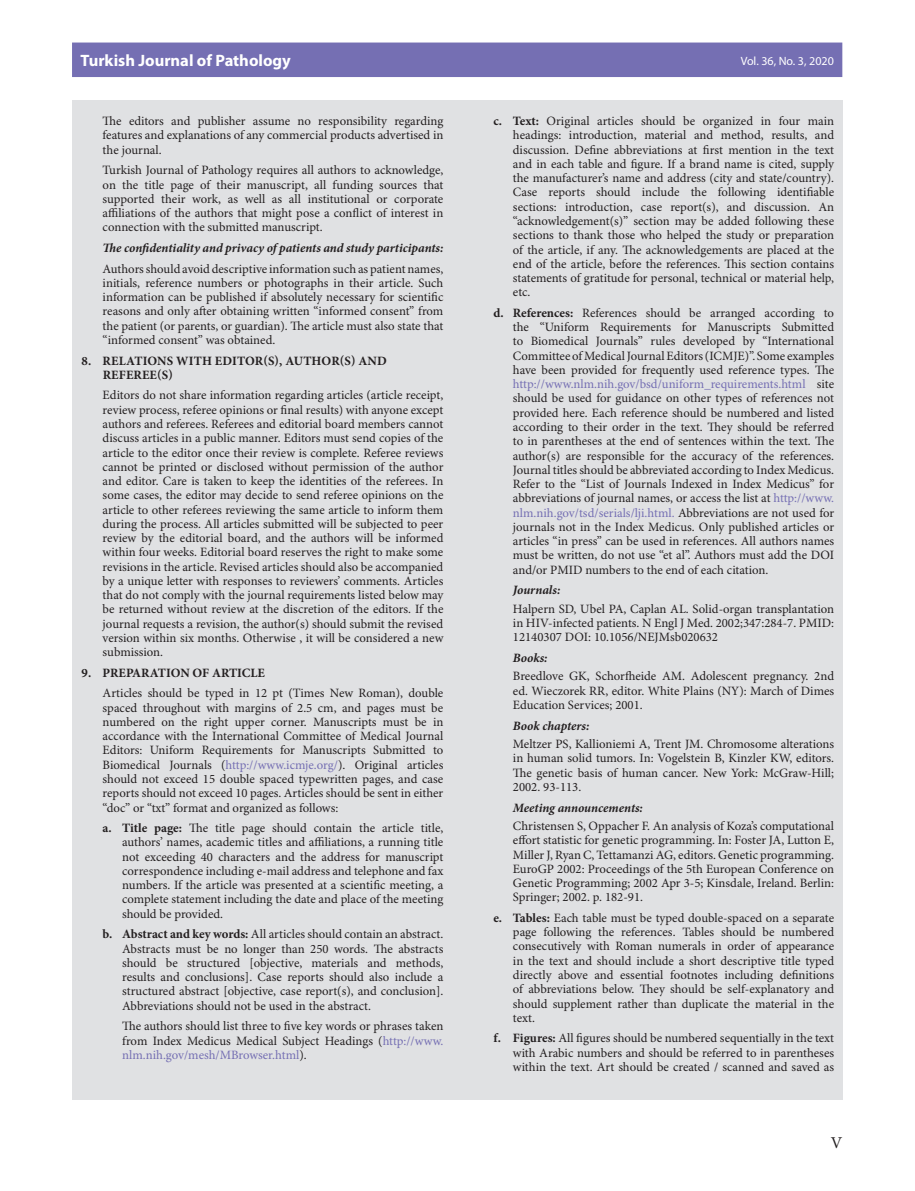
<style>
.page{position:relative;width:915px;height:1191px;background:#fff}
.page>*{position:absolute;margin:0;border:0;box-sizing:border-box;transform-origin:0 0}
.t1{font:700 16.5px "Myriad Pro";color:#fff}
.t2{font:16.5px "Minion Pro";color:#231f20}
.t3{font:12.75px/14.2px "Minion Pro";color:#231f20;text-align:justify}
.t4{font:italic 700 12.75px "Minion Pro";letter-spacing:-.005em;color:#231f20}
.t5{font:700 12.75px/14.2px "Minion Pro";color:#231f20}
.t6{font:12px "Myriad Pro";color:#fff}
.s1{color:#756fb3}
.s2{font-weight:700}
</style>
<div class="page">
<div style="left:72px;top:100px;width:770px;height:999px;background:#e0e1e3"></div>
<div style="left:72px;top:43px;width:770px;height:34px;background:#756fb3"></div>
<p class="t1" style="left:80px;top:50px;width:212px">Turkish Journal of Pathology</p>
<p class="t3" style="left:103px;top:114px;width:342px">The editors and publisher assume no responsibility regarding features and explanations of any commercial products advertised in the journal.</p>
<p class="t3" style="left:103px;top:164px;width:342px">Turkish Journal of Pathology requires all authors to acknowledge, on the title page of their manuscript, all funding sources that supported their work, as well as all institutional or corporate affiliations of the authors that might pose a conflict of interest in connection with the submitted manuscript.</p>
<p class="t4" style="left:103px;top:239px;width:342px">The confidentiality and privacy of patients and study participants:</p>
<p class="t3" style="left:103px;top:262px;width:342px">Authors should avoid descriptive information such as patient names, initials, reference numbers or photographs in their article. Such information can be published if absolutely necessary for scientific reasons and only after obtaining written “informed consent” from the patient (or parents, or guardian). The article must also state that “informed consent” was obtained.</p>
<p class="t5" style="left:103px;top:353px;width:285px;text-indent:-21px">8. RELATIONS WITH EDITOR(S), AUTHOR(S) AND<br>REFEREE(S)</p>
<p class="t3" style="left:103px;top:389px;width:342px">Editors do not share information regarding articles (article receipt, review process, referee opinions or final results) with anyone except authors and referees. Referees and editorial board members cannot discuss articles in a public manner. Editors must send copies of the article to the editor once their review is complete. Referee reviews cannot be printed or disclosed without permission of the author and editor. Care is taken to keep the identities of the referees. In some cases, the editor may decide to send referee opinions on the article to other referees reviewing the same article to inform them during the process. All articles submitted will be subjected to peer review by the editorial board, and the authors will be informed within four weeks. Editorial board reserves the right to make some revisions in the article. Revised articles should also be accompanied by a unique letter with responses to reviewers’ comments. Articles that do not comply with the journal requirements listed below may be returned without review at the discretion of the editors. If the journal requests a revision, the author(s) should submit the revised version within six months. Otherwise , it will be considered a new submission.</p>
<p class="t5" style="left:82px;top:665px;width:185px">9. PREPARATION OF ARTICLE</p>
<p class="t3" style="left:103px;top:687px;width:342px">Articles should be typed in 12 pt (Times New Roman), double spaced throughout with margins of 2.5 cm, and pages must be numbered on the right upper corner. Manuscripts must be in accordance with the International Committee of Medical Journal Editors: Uniform Requirements for Manuscripts Submitted to Biomedical Journals (<span class="s1">http://www.icmje.org/</span>). Original articles should not exceed 15 double spaced typewritten pages, and case reports should not exceed 10 pages. Articles should be sent in either “doc” or “txt” format and organized as follows:</p>
<p class="t3" style="left:122px;top:821px;width:322px;text-indent:-19px"><span class="s2">a. Title page:</span> The title page should contain the article title, authors’ names, academic titles and affiliations, a running title not exceeding 40 characters and the address for manuscript correspondence including e-mail address and telephone and fax numbers. If the article was presented at a scientific meeting, a complete statement including the date and place of the meeting should be provided.</p>
<p class="t3" style="left:122px;top:927px;width:322px;text-indent:-19px"><span class="s2">b. Abstract and key words:</span> All articles should contain an abstract.<br>Abstracts must be no longer than 250 words. The abstracts should be structured [objective, materials and methods, results and conclusions]. Case reports should also include a structured abstract [objective, case report(s), and conclusion].<br>Abbreviations should not be used in the abstract.</p>
<p class="t3" style="left:122px;top:1019px;width:322px">The authors should list three to five key words or phrases taken from Index Medicus Medical Subject Headings (<span class="s1">http://www. nlm.nih.gov/mesh/MBrowser.html</span>).</p>
<p class="t6" style="left:740px;top:54px;width:94px">Vol. 36, No. 3, 2020</p>
<p class="t3" style="left:512px;top:114px;width:322px;text-indent:-19px"><span class="s2">c. Text:</span> Original articles should be organized in four main headings: introduction, material and method, results, and discussion. Define abbreviations at first mention in the text and in each table and figure. If a brand name is cited, supply the manufacturer’s name and address (city and state/country).<br>Case reports should include the following identifiable sections: introduction, case report(s), and discussion. An “acknowledgement(s)” section may be added following these sections to thank those who helped the study or preparation of the article, if any. The acknowledgements are placed at the end of the article, before the references. This section contains statements of gratitude for personal, technical or material help, etc.</p>
<p class="t3" style="left:512px;top:306px;width:322px;text-indent:-19px"><span class="s2">d. References:</span> References should be arranged according to the “Uniform Requirements for Manuscripts Submitted to Biomedical Journals” rules developed by “International Committee of Medical Journal Editors (ICMJE)”. Some examples have been provided for frequently used reference types. The <span class="s1">http://www.nlm.nih.gov/bsd/uniform_requirements.html</span> site should be used for guidance on other types of references not provided here. Each reference should be numbered and listed according to their order in the text. They should be referred to in parentheses at the end of sentences within the text. The author(s) are responsible for the accuracy of the references.<br>Journal titles should be abbreviated according to Index Medicus.<br>Refer to the “List of Journals Indexed in Index Medicus” for abbreviations of journal names, or access the list at <span class="s1">http://www. nlm.nih.gov/tsd/serials/lji.html.</span> Abbreviations are not used for journals not in the Index Medicus. Only published articles or articles “in press” can be used in references. All authors names must be written, do not use “et al”. Authors must add the DOI and/or PMID numbers to the end of each citation.</p>
<p class="t4" style="left:512px;top:581px;width:49px">Journals:</p>
<p class="t3" style="left:512px;top:602px;width:322px">Halpern SD, Ubel PA, Caplan AL. Solid-organ transplantation in HIV-infected patients. N Engl J Med. 2002;347:284-7. PMID:<br>12140307 DOI: 10.1056/NEJMsb020632</p>
<p class="t4" style="left:512px;top:649px;width:36px">Books:</p>
<p class="t3" style="left:512px;top:669px;width:322px">Breedlove GK, Schorfheide AM. Adolescent pregnancy. 2nd ed. Wieczorek RR, editor. White Plains (NY): March of Dimes Education Services; 2001.</p>
<p class="t4" style="left:512px;top:716px;width:78px">Book chapters:</p>
<p class="t3" style="left:512px;top:737px;width:322px">Meltzer PS, Kallioniemi A, Trent JM. Chromosome alterations in human solid tumors. In: Vogelstein B, Kinzler KW, editors.<br>The genetic basis of human cancer. New York: McGraw-Hill; 2002. 93-113.</p>
<p class="t4" style="left:512px;top:798px;width:131px">Meeting announcements:</p>
<p class="t3" style="left:512px;top:819px;width:322px">Christensen S, Oppacher F. An analysis of Koza’s computational effort statistic for genetic programming. In: Foster JA, Lutton E, Miller J, Ryan C, Tettamanzi AG, editors. Genetic programming.<br>EuroGP 2002: Proceedings of the 5th European Conference on Genetic Programming; 2002 Apr 3-5; Kinsdale, Ireland. Berlin:<br>Springer; 2002. p. 182-91.</p>
<p class="t3" style="left:512px;top:911px;width:322px;text-indent:-19px"><span class="s2">e. Tables:</span> Each table must be typed double-spaced on a separate page following the references. Tables should be numbered consecutively with Roman numerals in order of appearance in the text and should include a short descriptive title typed directly above and essential footnotes including definitions of abbreviations below. They should be self-explanatory and should supplement rather than duplicate the material in the text.</p>
<p class="t3" style="left:512px;top:1031px;width:322px;text-indent:-19px"><span class="s2">f. Figures:</span> All figures should be numbered sequentially in the text with Arabic numbers and should be referred to in parentheses within the text. Art should be created / scanned and saved as</p>
<p class="t2" style="left:830px;top:1133px;width:13px">V</p>
</div>
